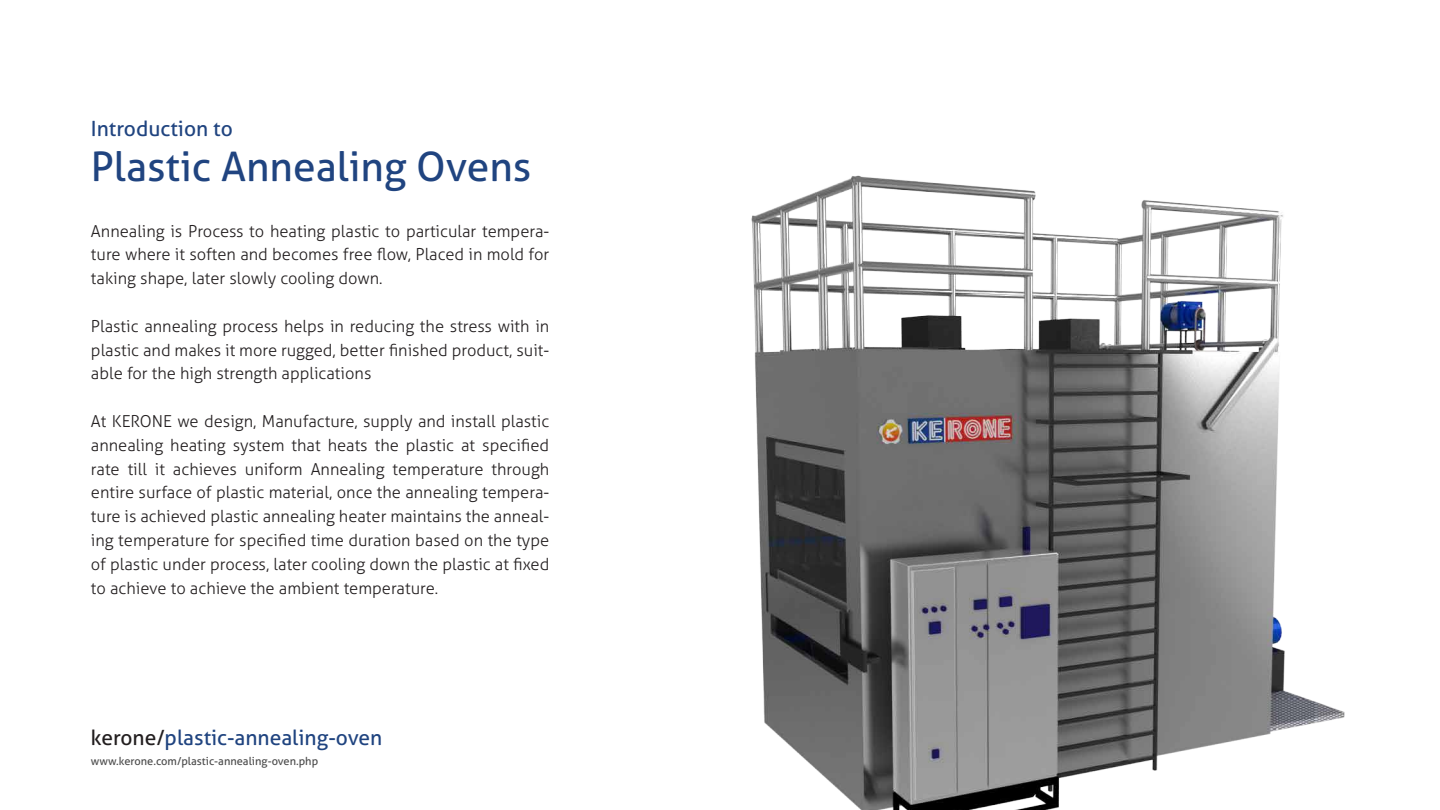
<style>
.page{position:relative;width:1440px;height:810px;background:#fff}
.page>*{position:absolute;margin:0;border:0;box-sizing:border-box;transform-origin:0 0}
.t1{font:40.65px "Aller";color:#204480}
.t2{font:21px "Aller";color:#204480}
.t3{font:300 16.5px/23.8px "Aller";color:#231f20;text-align:justify}
.t4{font:11.1px "Aller";color:#4c4c4c}
.s1{color:#231f20}
</style>
<div class="page">
<img style="left:751px;top:175px;width:594px;height:635px">
<p class="t2" style="left:91px;top:116px;width:143px">Introduction to</p>
<h1 class="t1" style="left:91px;top:141px;width:442px">Plastic Annealing Ovens</h1>
<p class="t3" style="left:91px;top:219px;width:460px">Annealing is Process to heating plastic to particular tempera&shy;ture where it soften and becomes free flow, Placed in mold for taking shape, later slowly cooling down.</p>
<p class="t3" style="left:91px;top:314px;width:460px">Plastic annealing process helps in reducing the stress with in plastic and makes it more rugged, better finished product, suit&shy;able for the high strength applications</p>
<p class="t3" style="left:91px;top:409px;width:460px">At KERONE we design, Manufacture, supply and install plastic annealing heating system that heats the plastic at specified rate till it achieves uniform Annealing temperature through entire surface of plastic material, once the annealing tempera&shy;ture is achieved plastic annealing heater maintains the anneal&shy;ing temperature for specified time duration based on the type of plastic under process, later cooling down the plastic at fixed to achieve to achieve the ambient temperature.</p>
<p class="t2" style="left:91px;top:725px;width:293px"><span class="s1">kerone/</span>plastic-annealing-oven</p>
<p class="t4" style="left:91px;top:754px;width:229px">www.kerone.com/plastic-annealing-oven.php</p>
</div>
